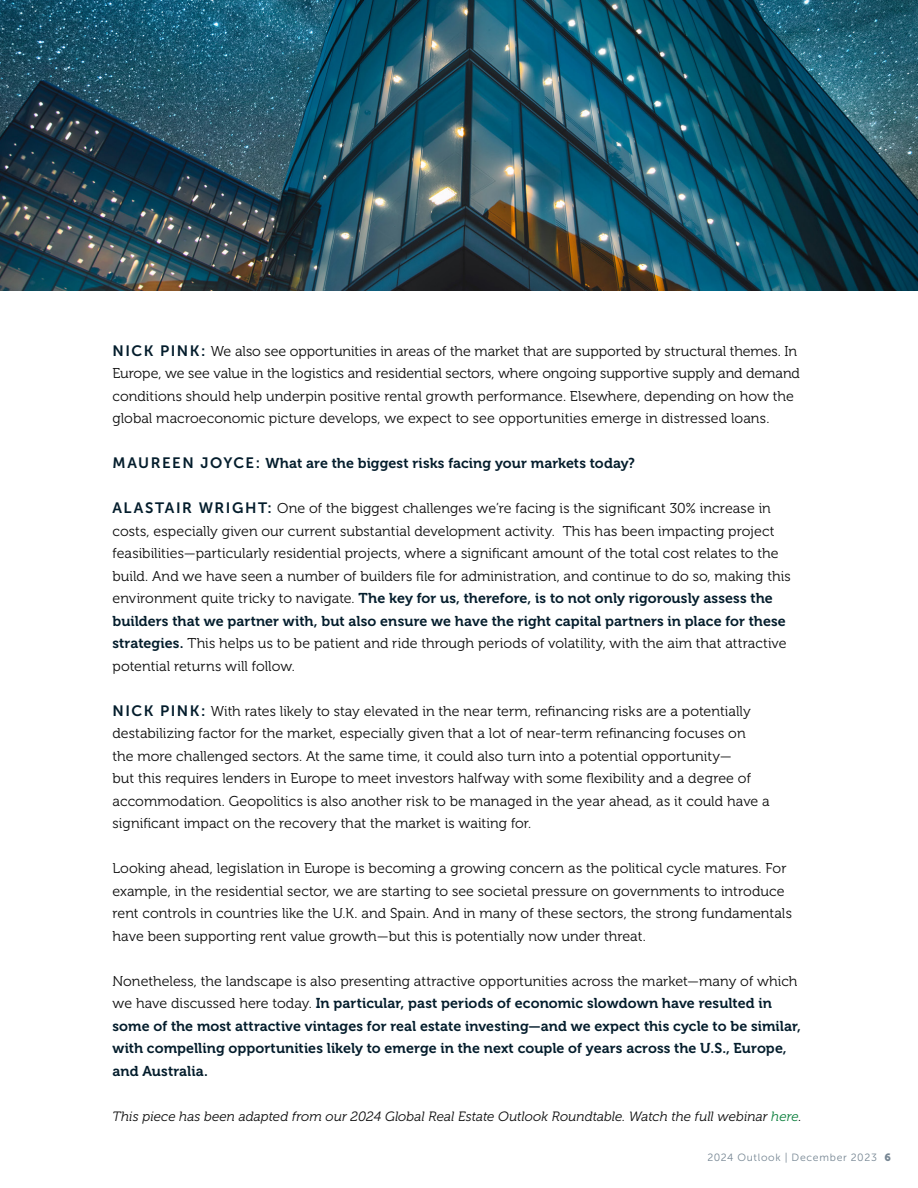
<style>
.page{position:relative;width:918px;height:1188px;background:#fff}
.page>*{position:absolute;margin:0;border:0;box-sizing:border-box;transform-origin:0 0}
.t1{font:14.25px/22.5px "Museo 300";color:#0d0d0d}
.t2{font:14.25px/22.5px "Museo 700";letter-spacing:.005em;color:#041d2c}
.t3{font:italic 13.5px "Museo 300";letter-spacing:.005em;color:#0d0d0d}
.t4{font:10.5px "Museo Sans 300";letter-spacing:.07em;color:#768693}
.s1{font-family:"Museo Sans 700";font-size:15px;color:#041d2c}
.s2{font-family:"Museo Sans 700";font-size:15px}
.s3{font-family:"Museo 300";color:#0d0d0d}
.s4{font-family:"Museo 700";color:#041d2c}
.s5{color:#0d803e}
.s6{font-family:"Museo Sans 900"}
</style>
<div class="page">
<img style="left:0;top:0;width:918px;height:291px">
<p class="t1" style="left:112px;top:340px;width:689px"><span class="s1">NICK PINK:</span> We also see opportunities in areas of the market that are supported by structural themes. In Europe, we see value in the logistics and residential sectors, where ongoing supportive supply and demand conditions should help underpin positive rental growth performance. Elsewhere, depending on how the global macroeconomic picture develops, we expect to see opportunities emerge in distressed loans.</p>
<p class="t2" style="left:112px;top:452px;width:524px"><span class="s2">MAUREEN JOYCE:</span> What are the biggest risks facing your markets today?</p>
<p class="t1" style="left:112px;top:497px;width:680px"><span class="s1">ALASTAIR WRIGHT:</span> One of the biggest challenges we’re facing is the significant 30% increase in costs, especially given our current substantial development activity. This has been impacting project feasibilities—particularly residential projects, where a significant amount of the total cost relates to the build. And we have seen a number of builders file for administration, and continue to do so, making this</p>
<p class="t2" style="left:113px;top:587px;width:675px"><span class="s3">environment quite tricky to navigate.</span> The key for us, therefore, is to not only rigorously assess the builders that we partner with, but also ensure we have the right capital partners in place for these</p>
<p class="t1" style="left:113px;top:632px;width:676px"><span class="s4">strategies.</span> This helps us to be patient and ride through periods of volatility, with the aim that attractive potential returns will follow.</p>
<p class="t1" style="left:112px;top:700px;width:659px"><span class="s1">NICK PINK:</span> With rates likely to stay elevated in the near term, refinancing risks are a potentially destabilizing factor for the market, especially given that a lot of near-term refinancing focuses on the more challenged sectors. At the same time, it could also turn into a potential opportunity—<br>but this requires lenders in Europe to meet investors halfway with some flexibility and a degree of accommodation. Geopolitics is also another risk to be managed in the year ahead, as it could have a significant impact on the recovery that the market is waiting for.</p>
<p class="t1" style="left:112px;top:857px;width:681px">Looking ahead, legislation in Europe is becoming a growing concern as the political cycle matures. For example, in the residential sector, we are starting to see societal pressure on governments to introduce rent controls in countries like the U.K. and Spain. And in many of these sectors, the strong fundamentals have been supporting rent value growth—but this is potentially now under threat.</p>
<p class="t1" style="left:112px;top:970px;width:687px">Nonetheless, the landscape is also presenting attractive opportunities across the market—many of which</p>
<p class="t2" style="left:112px;top:992px;width:690px"><span class="s3">we have discussed here today.</span> In particular, past periods of economic slowdown have resulted in some of the most attractive vintages for real estate investing—and we expect this cycle to be similar, with compelling opportunities likely to emerge in the next couple of years across the U.S., Europe, and Australia.</p>
<p class="t3" style="left:112px;top:1109px;width:691px">This piece has been adapted from our 2024 Global Real Estate Outlook Roundtable. Watch the full webinar <span class="s5">here</span>.</p>
<p class="t4" style="left:707px;top:1152px;width:185px">2024 Outlook | December 2023 <span class="s6">6</span></p>
</div>
